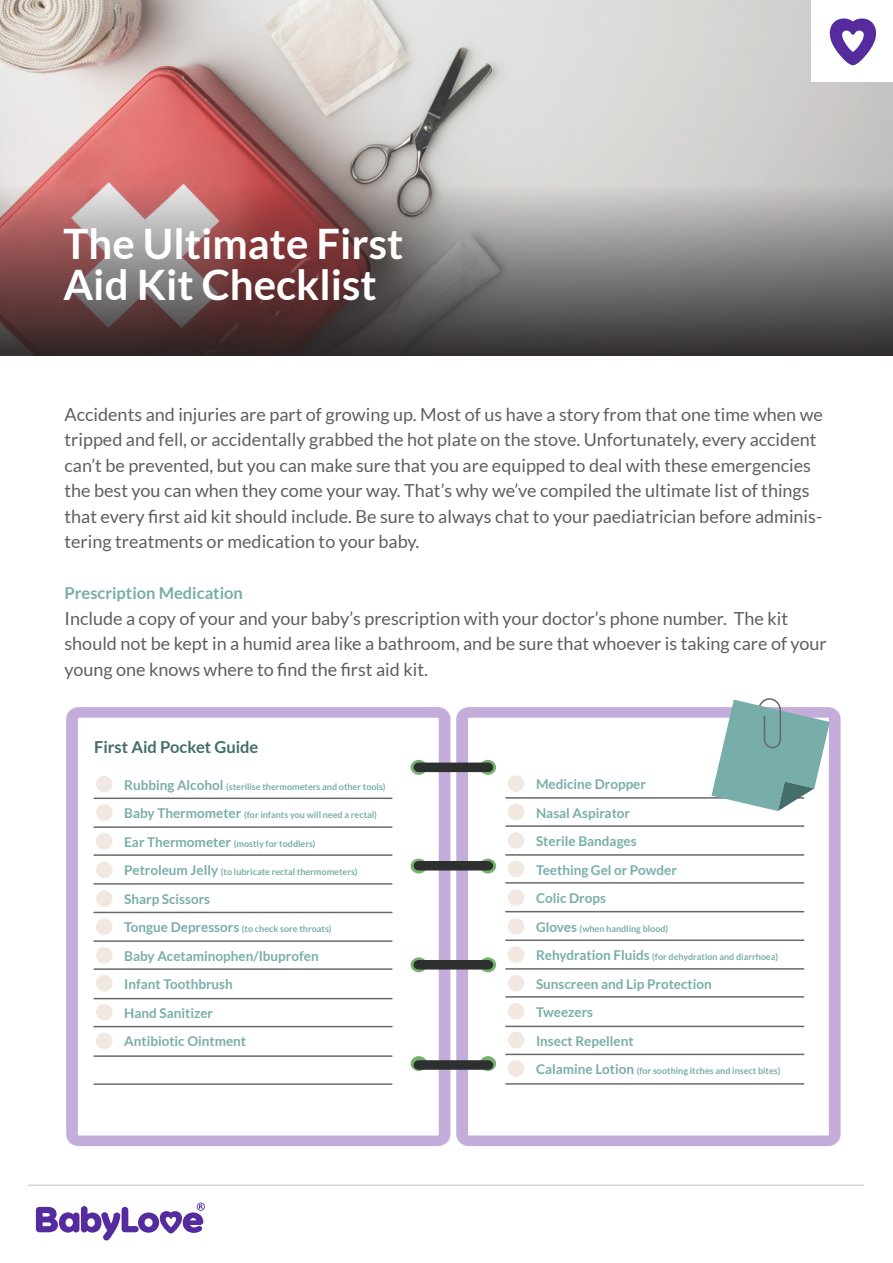
<style>
.page{position:relative;width:893px;height:1263px;background:#fff}
.page>*{position:absolute;margin:0;border:0;box-sizing:border-box;transform-origin:0 0}
.t1{font:700 42px/40.5px "Lato";color:#fff}
.t2{font:18px/25.5px "Lato";color:#5e5f5f}
.t3{font:700 16.5px "Lato";color:#78aea9}
.t4{font:700 16.5px "Lato";color:#436e6a}
.t5{font:700 13.5px/28.5px "Lato";color:#78aea9}
.t6{font:700 9px "Lato";color:#78aea9}
.s1{font-size:13.5px}
</style>
<div class="page">
<img style="left:0;top:0;width:893px;height:173px">
<svg style="left:0;top:173px;width:893px;height:183px;background:#806d6c"></svg>
<div style="left:811px;top:0;width:82px;height:81px;background:#fff"></div>
<svg style="left:830px;top:18px;width:46px;height:47px"></svg>
<svg style="left:36px;top:1202px;width:169px;height:38px"></svg>
<hr style="left:28px;top:1185px;width:836px;height:1px;background:#bfbebe">
<div style="left:456px;top:707px;width:384px;height:439px;background:#c4addb;border-radius:12px"></div>
<div style="left:468px;top:718px;width:361px;height:417px;background:#fff"></div>
<svg style="left:480px;top:760px;width:16px;height:15px"></svg>
<svg style="left:480px;top:859px;width:16px;height:14px"></svg>
<svg style="left:480px;top:957px;width:16px;height:15px"></svg>
<svg style="left:480px;top:1056px;width:16px;height:15px"></svg>
<div style="left:66px;top:707px;width:384px;height:439px;background:#c4addb;border-radius:12px"></div>
<div style="left:78px;top:718px;width:361px;height:417px;background:#fff"></div>
<svg style="left:411px;top:760px;width:16px;height:15px"></svg>
<svg style="left:411px;top:859px;width:16px;height:14px"></svg>
<svg style="left:411px;top:957px;width:16px;height:15px"></svg>
<svg style="left:411px;top:1056px;width:16px;height:15px"></svg>
<hr style="left:94px;top:797px;width:298px;height:2px;background:#686868">
<hr style="left:94px;top:826px;width:298px;height:2px;background:#686868">
<hr style="left:94px;top:854px;width:298px;height:2px;background:#686868">
<hr style="left:94px;top:883px;width:298px;height:2px;background:#686868">
<hr style="left:94px;top:912px;width:298px;height:1px;background:#686868">
<hr style="left:94px;top:940px;width:298px;height:2px;background:#686868">
<hr style="left:94px;top:968px;width:298px;height:2px;background:#686868">
<hr style="left:94px;top:998px;width:298px;height:1px;background:#686868">
<hr style="left:94px;top:1026px;width:298px;height:1px;background:#686868">
<hr style="left:94px;top:1055px;width:298px;height:2px;background:#686868">
<hr style="left:94px;top:1083px;width:298px;height:2px;background:#686868">
<svg style="left:414px;top:762px;width:79px;height:10px"></svg>
<svg style="left:414px;top:861px;width:79px;height:9px"></svg>
<svg style="left:414px;top:960px;width:79px;height:9px"></svg>
<svg style="left:414px;top:1060px;width:79px;height:10px"></svg>
<div style="left:96px;top:776px;width:17px;height:16px;background:#f1e9e1;border-radius:50%"></div>
<div style="left:96px;top:804px;width:17px;height:17px;background:#f1e9e1;border-radius:50%"></div>
<div style="left:96px;top:833px;width:17px;height:16px;background:#f1e9e1;border-radius:50%"></div>
<div style="left:96px;top:861px;width:17px;height:17px;background:#f1e9e1;border-radius:50%"></div>
<div style="left:96px;top:890px;width:17px;height:17px;background:#f1e9e1;border-radius:50%"></div>
<div style="left:96px;top:918px;width:17px;height:17px;background:#f1e9e1;border-radius:50%"></div>
<div style="left:96px;top:947px;width:17px;height:16px;background:#f1e9e1;border-radius:50%"></div>
<div style="left:96px;top:975px;width:17px;height:17px;background:#f1e9e1;border-radius:50%"></div>
<div style="left:96px;top:1004px;width:17px;height:16px;background:#f1e9e1;border-radius:50%"></div>
<div style="left:96px;top:1032px;width:17px;height:17px;background:#f1e9e1;border-radius:50%"></div>
<hr style="left:506px;top:797px;width:298px;height:2px;background:#686868">
<hr style="left:506px;top:825px;width:298px;height:2px;background:#686868">
<hr style="left:506px;top:854px;width:298px;height:2px;background:#686868">
<hr style="left:506px;top:882px;width:298px;height:2px;background:#686868">
<hr style="left:506px;top:911px;width:298px;height:1px;background:#686868">
<hr style="left:506px;top:939px;width:298px;height:2px;background:#686868">
<hr style="left:506px;top:968px;width:298px;height:2px;background:#686868">
<hr style="left:506px;top:996px;width:298px;height:2px;background:#686868">
<hr style="left:506px;top:1026px;width:298px;height:1px;background:#686868">
<hr style="left:506px;top:1054px;width:298px;height:1px;background:#686868">
<hr style="left:506px;top:1083px;width:298px;height:2px;background:#686868">
<div style="left:508px;top:775px;width:16px;height:17px;background:#f1e9e1;border-radius:50%"></div>
<div style="left:508px;top:803px;width:16px;height:17px;background:#f1e9e1;border-radius:50%"></div>
<div style="left:508px;top:832px;width:16px;height:17px;background:#f1e9e1;border-radius:50%"></div>
<div style="left:508px;top:861px;width:16px;height:16px;background:#f1e9e1;border-radius:50%"></div>
<div style="left:508px;top:889px;width:16px;height:17px;background:#f1e9e1;border-radius:50%"></div>
<div style="left:508px;top:918px;width:16px;height:17px;background:#f1e9e1;border-radius:50%"></div>
<div style="left:508px;top:946px;width:16px;height:17px;background:#f1e9e1;border-radius:50%"></div>
<div style="left:508px;top:975px;width:16px;height:16px;background:#f1e9e1;border-radius:50%"></div>
<div style="left:508px;top:1003px;width:16px;height:16px;background:#f1e9e1;border-radius:50%"></div>
<div style="left:508px;top:1032px;width:16px;height:16px;background:#f1e9e1;border-radius:50%"></div>
<div style="left:508px;top:1060px;width:16px;height:17px;background:#f1e9e1;border-radius:50%"></div>
<svg style="left:711px;top:698px;width:119px;height:113px"></svg>
<h1 class="t1" style="left:64px;top:223px;width:341px">The Ultimate First<br>Aid Kit Checklist</h1>
<p class="t2" style="left:64px;top:401px;width:760px">Accidents and injuries are part of growing up. Most of us have a story from that one time when we tripped and fell, or accidentally grabbed the hot plate on the stove. Unfortunately, every accident can’t be prevented, but you can make sure that you are equipped to deal with these emergencies the best you can when they come your way. That’s why we’ve compiled the ultimate list of things that every first aid kit should include. Be sure to always chat to your paediatrician before adminis&shy;tering treatments or medication to your baby.</p>
<p class="t3" style="left:64px;top:584px;width:180px">Prescription Medication</p>
<p class="t2" style="left:64px;top:605px;width:764px">Include a copy of your and your baby’s prescription with your doctor’s phone number. The kit should not be kept in a humid area like a bathroom, and be sure that whoever is taking care of your young one knows where to find the first aid kit.</p>
<p class="t4" style="left:94px;top:737px;width:166px">First Aid Pocket Guide</p>
<p class="t6" style="left:124px;top:781px;width:263px"><span class="s1">Rubbing Alcohol</span> (sterilise thermometers and other tools)</p>
<p class="t6" style="left:124px;top:810px;width:254px"><span class="s1">Baby Thermometer</span> (for infants you will need a rectal)</p>
<p class="t6" style="left:124px;top:838px;width:193px"><span class="s1">Ear Thermometer</span> (mostly for toddlers)</p>
<p class="t6" style="left:124px;top:867px;width:235px"><span class="s1">Petroleum Jelly</span> (to lubricate rectal thermometers)</p>
<p class="t5" style="left:124px;top:884px;width:87px">Sharp Scissors</p>
<p class="t6" style="left:124px;top:924px;width:209px"><span class="s1">Tongue Depressors</span> (to check sore throats)</p>
<p class="t5" style="left:124px;top:941px;width:196px">Baby Acetaminophen/Ibuprofen<br>Infant Toothbrush<br>Hand Sanitizer<br>Antibiotic Ointment</p>
<p class="t5" style="left:536px;top:770px;width:142px">Medicine Dropper<br>Nasal Aspirator<br>Sterile Bandages<br>Teething Gel or Powder<br>Colic Drops</p>
<p class="t6" style="left:536px;top:923px;width:134px"><span class="s1">Gloves</span> (when handling blood)</p>
<p class="t6" style="left:536px;top:952px;width:244px"><span class="s1">Rehydration Fluids</span> (for dehydration and diarrhoea)</p>
<p class="t5" style="left:536px;top:969px;width:177px">Sunscreen and Lip Protection<br>Tweezers<br>Insect Repellent</p>
<p class="t6" style="left:536px;top:1066px;width:246px"><span class="s1">Calamine Lotion</span> (for soothing itches and insect bites)</p>
</div>
